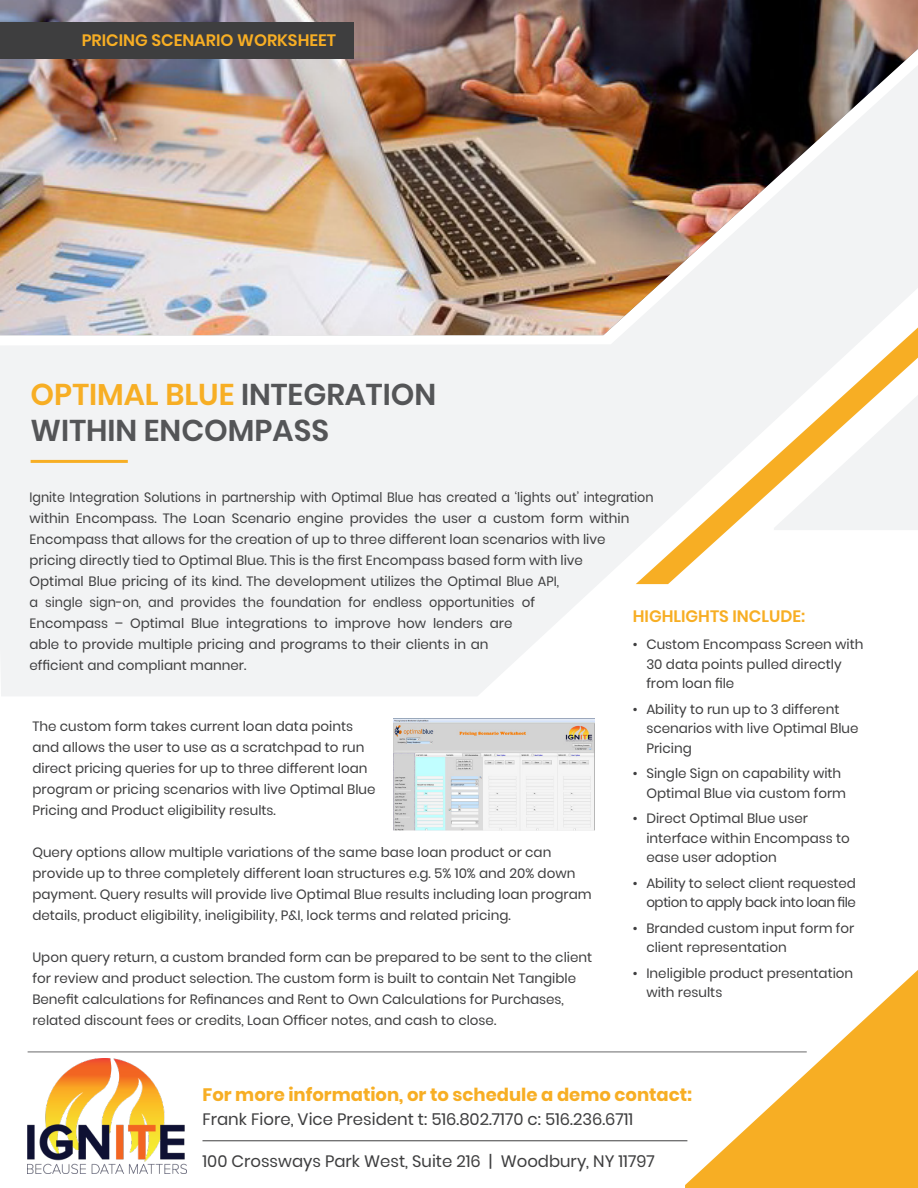
<style>
.page{position:relative;width:918px;height:1188px;background:#fff}
.page>*{position:absolute;margin:0;border:0;box-sizing:border-box;transform-origin:0 0}
.t1{font:600 30px "Poppins";color:#f7ae24}
.t2{font:600 30px "Poppins";color:#545557}
.t3{font:700 18px "Poppins";color:#f7ae24}
.t4{font:16.5px "Poppins";color:#3e3e3f}
.t5{font:600 16.5px "Poppins";color:#f7ae24}
.t6{font:13.5px/19.5px "Poppins";color:#3e3e3f}
.t7{font:13.5px/21px "Poppins";color:#3e3e3f;scale:.94 1}
.s1{color:#545557}
</style>
<div class="page">
<img style="left:0;top:0;width:918px;height:65px">
<img style="left:0;top:65px;width:918px;height:631px">
<svg style="left:636px;top:327px;width:282px;height:257px;fill:#f2f3f4"></svg>
<svg style="left:685px;top:970px;width:233px;height:218px;fill:#f7ae24"></svg>
<hr style="left:31px;top:460px;width:97px;height:3px;background:#f7ae24">
<img style="left:394px;top:719px;width:201px;height:111px">
<img style="left:28px;top:1059px;width:158px;height:115px">
<hr style="left:28px;top:1052px;width:779px;height:1px;background:#3e3e3f">
<hr style="left:202px;top:1141px;width:485px;height:1px;background:#3e3e3f">
<div style="left:0;top:22px;width:353px;height:37px;background:#3e3e3f"></div>
<p class="t5" style="left:82px;top:31px;width:256px">PRICING SCENARIO WORKSHEET</p>
<p class="t1" style="left:31px;top:377px;width:407px">OPTIMAL BLUE <span class="s1">INTEGRATION</span></p>
<p class="t2" style="left:31px;top:413px;width:300px">WITHIN ENCOMPASS</p>
<p class="t7" style="left:30px;top:487px;width:665px">Ignite Integration Solutions in partnership with Optimal Blue has created a ‘lights out’ integration within Encompass. The Loan Scenario engine provides the user a custom form within Encompass that allows for the creation of up to three different loan scenarios with live pricing directly tied to Optimal Blue. This is the first Encompass based form with live<br>Optimal Blue pricing of its kind. The development utilizes the Optimal Blue API,<br>a single sign-on, and provides the foundation for endless opportunities of<br>Encompass – Optimal Blue integrations to improve how lenders are<br>able to provide multiple pricing and programs to their clients in an<br>efficient and compliant manner.</p>
<p class="t5" style="left:633px;top:607px;width:174px">HIGHLIGHTS INCLUDE:</p>
<p class="t6" style="left:646px;top:635px;width:219px;text-indent:-14px">• Custom Encompass Screen with<br>30 data points pulled directly from loan file</p>
<p class="t6" style="left:646px;top:699px;width:214px;text-indent:-14px">• Ability to run up to 3 different scenarios with live Optimal Blue<br>Pricing</p>
<p class="t6" style="left:646px;top:764px;width:201px;text-indent:-14px">• Single Sign on capability with<br>Optimal Blue via custom form</p>
<p class="t6" style="left:646px;top:809px;width:205px;text-indent:-14px">• Direct Optimal Blue user interface within Encompass to ease user adoption</p>
<p class="t6" style="left:633px;top:873px;width:225px;text-align:right">• Ability to select client requested option to apply back into loan file</p>
<p class="t6" style="left:646px;top:918px;width:210px;text-indent:-14px">• Branded custom input form for client representation</p>
<p class="t6" style="left:646px;top:963px;width:208px;text-indent:-14px">• Ineligible product presentation with results</p>
<p class="t6" style="left:32px;top:716px;width:345px;line-height:21px">The custom form takes current loan data points and allows the user to use as a scratchpad to run direct pricing queries for up to three different loan program or pricing scenarios with live Optimal Blue Pricing and Product eligibility results.</p>
<p class="t6" style="left:32px;top:842px;width:561px;line-height:21px">Query options allow multiple variations of the same base loan product or can provide up to three completely different loan structures e.g. 5% 10% and 20% down payment. Query results will provide live Optimal Blue results including loan program details, product eligibility, ineligibility, P&amp;I, lock terms and related pricing.</p>
<p class="t6" style="left:32px;top:947px;width:561px;line-height:21px">Upon query return, a custom branded form can be prepared to be sent to the client for review and product selection. The custom form is built to contain Net Tangible Benefit calculations for Refinances and Rent to Own Calculations for Purchases, related discount fees or credits, Loan Officer notes, and cash to close.</p>
<p class="t3" style="left:202px;top:1085px;width:491px">For more information, or to schedule a demo contact:</p>
<p class="t4" style="left:202px;top:1110px;width:432px">Frank Fiore, Vice President t: 516.802.7170 c: 516.236.6711</p>
<p class="t4" style="left:202px;top:1151px;width:454px">100 Crossways Park West, Suite 216 | Woodbury, NY 11797</p>
</div>
